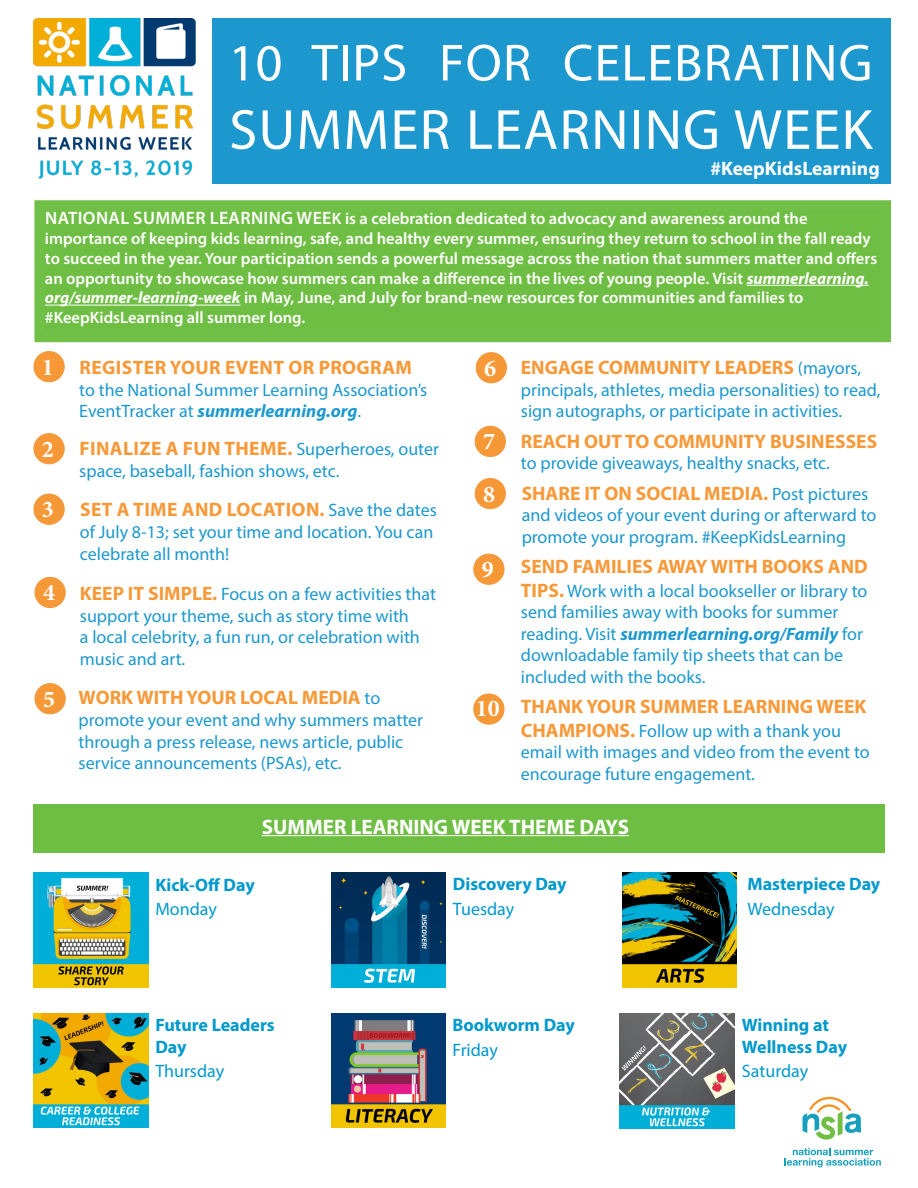
<style>
.page{position:relative;width:918px;height:1188px;background:#fff}
.page>*{position:absolute;margin:0;border:0;box-sizing:border-box;transform-origin:0 0}
.t1{font:57px "Myriad Pro";letter-spacing:.02em;color:#fff}
.t2{font:52.5px "Myriad Pro";letter-spacing:.02em;color:#fff}
.t3{font:700 24px "Minion Pro";color:#fff}
.t4{font:700 21px "Myriad Pro";color:#fff}
.t5{font:700 19.5px "Myriad Pro";color:#f79938}
.t6{font:700 19.5px "Myriad Pro";letter-spacing:.02em;color:#f79938}
.t7{font:700 19.5px "Myriad Pro";color:#fff}
.t8{font:18px/21.6px "Myriad Pro";color:#1c98ce}
.t9{font:700 18px/21.6px "Myriad Pro";color:#0099cd}
.t10{font:18px "Myriad Pro";color:#0099cd}
.t11{font:600 16.5px/19.8px "Myriad Pro";color:#fff}
.s1{font-size:18px}
.s2{font-weight:700;font-style:italic}
.s3{color:#1c99cf}
.s4{font-weight:700;font-style:italic;color:#1c99cf}
.s5{font-weight:400;font-size:18px;color:#1c98ce}
.s6{font-weight:700;font-size:19.5px;color:#f79938}
</style>
<div class="page">
<img style="left:33px;top:19px;width:163px;height:160px">
<div style="left:212px;top:19px;width:679px;height:165px;background:#1c98ce"></div>
<svg style="left:785px;top:1148px;width:96px;height:19px"></svg>
<svg style="left:803px;top:1097px;width:58px;height:43px"></svg>
<div style="left:34px;top:352px;width:30px;height:30px;background:#f79837;border-radius:50%"></div>
<div style="left:33px;top:351px;width:32px;height:31px;border:1px solid #f19a3f;border-radius:50%"></div>
<div style="left:34px;top:434px;width:30px;height:30px;background:#f79837;border-radius:50%"></div>
<div style="left:33px;top:433px;width:32px;height:31px;border:1px solid #f19a3f;border-radius:50%"></div>
<div style="left:35px;top:577px;width:30px;height:31px;background:#f79837;border-radius:50%"></div>
<div style="left:34px;top:577px;width:32px;height:31px;border:1px solid #f19a3f;border-radius:50%"></div>
<div style="left:35px;top:684px;width:30px;height:30px;background:#f79837;border-radius:50%"></div>
<div style="left:34px;top:683px;width:32px;height:31px;border:1px solid #f19a3f;border-radius:50%"></div>
<div style="left:34px;top:494px;width:30px;height:30px;background:#f79837;border-radius:50%"></div>
<div style="left:33px;top:494px;width:32px;height:31px;border:1px solid #f19a3f;border-radius:50%"></div>
<div style="left:476px;top:353px;width:30px;height:30px;background:#f79837;border-radius:50%"></div>
<div style="left:476px;top:352px;width:31px;height:31px;border:1px solid #f19a3f;border-radius:50%"></div>
<div style="left:475px;top:426px;width:30px;height:31px;background:#f79837;border-radius:50%"></div>
<div style="left:475px;top:426px;width:31px;height:31px;border:1px solid #f19a3f;border-radius:50%"></div>
<div style="left:475px;top:478px;width:30px;height:31px;background:#f79837;border-radius:50%"></div>
<div style="left:475px;top:478px;width:31px;height:31px;border:1px solid #f19a3f;border-radius:50%"></div>
<div style="left:474px;top:554px;width:30px;height:30px;background:#f79837;border-radius:50%"></div>
<div style="left:473px;top:554px;width:32px;height:31px;border:1px solid #f19a3f;border-radius:50%"></div>
<div style="left:474px;top:694px;width:30px;height:30px;background:#f79837;border-radius:50%"></div>
<div style="left:473px;top:693px;width:32px;height:32px;border:1px solid #f19a3f;border-radius:50%"></div>
<div style="left:40px;top:206px;width:846px;height:131px;background:#6fbe44"></div>
<hr style="left:747px;top:285px;width:122px;height:1px;background:#fff">
<hr style="left:45px;top:305px;width:196px;height:1px;background:#fff">
<div style="left:34px;top:200px;width:857px;height:142px;border:10px solid #70bf47"></div>
<div style="left:33px;top:804px;width:852px;height:49px;background:#6fbe44"></div>
<hr style="left:262px;top:835px;width:367px;height:1px;background:#fff">
<img style="left:33px;top:873px;width:115px;height:114px">
<img style="left:331px;top:873px;width:115px;height:114px">
<img style="left:622px;top:873px;width:115px;height:114px">
<img style="left:33px;top:1013px;width:115px;height:115px">
<img style="left:619px;top:1013px;width:115px;height:115px">
<img style="left:331px;top:1013px;width:115px;height:115px">
<p class="t2" style="left:229px;top:30px;width:645px">10 TIPS FOR CELEBRATING</p>
<p class="t1" style="left:229px;top:95px;width:645px">SUMMER LEARNING WEEK</p>
<p class="t7" style="left:710px;top:156px;width:171px">#KeepKidsLearning</p>
<p class="t11" style="left:45px;top:208px;width:834px"><span class="s1">NATIONAL SUMMER LEARNING WEE</span>K is a celebration dedicated to advocacy and awareness around the importance of keeping kids learning, safe, and healthy every summer, ensuring they return to school in the fall ready to succeed in the year. Your participation sends a powerful message across the nation that summers matter and offers an opportunity to showcase how summers can make a difference in the lives of young people. Visit <span class="s2">summerlearning. org/summer-learning-week</span> in May, June, and July for brand-new resources for communities and families to #KeepKidsLearning all summer long.</p>
<p class="t3" style="left:42px;top:350px;width:13px">1</p>
<p class="t6" style="left:80px;top:355px;width:334px">REGISTER YOUR EVENT OR PROGRAM</p>
<p class="t8" style="left:79px;top:378px;width:349px">to the National Summer Learning Association’s<br>EventTracker a<span class="s3">t</span> <span class="s4">summerlearning.org</span><span class="s3">.</span></p>
<p class="t3" style="left:42px;top:432px;width:13px">2</p>
<p class="t6" style="left:80px;top:436px;width:361px">FINALIZE A FUN THEME. <span class="s5">Superheroes, outer</span></p>
<p class="t8" style="left:79px;top:460px;width:262px">space, baseball, fashion shows, etc.</p>
<p class="t3" style="left:42px;top:493px;width:13px">3</p>
<p class="t6" style="left:80px;top:497px;width:358px">SET A TIME AND LOCATION. <span class="s5">Save the dates</span></p>
<p class="t8" style="left:80px;top:521px;width:355px">of July 8-13; set your time and location. You can celebrate all month!</p>
<p class="t3" style="left:43px;top:576px;width:14px">4</p>
<p class="t3" style="left:43px;top:682px;width:14px">5</p>
<p class="t8" style="left:80px;top:583px;width:358px"><span class="s6">KEEP IT SIMPLE.</span> Focus on a few activities that support your theme, such as story time with<br>a local celebrity, a fun run, or celebration with music and art.</p>
<p class="t5" style="left:79px;top:685px;width:303px">WORK WITH YOUR LOCAL MEDIA <span class="s5">to</span></p>
<p class="t8" style="left:79px;top:709px;width:346px">promote your event and why summers matter through a press release, news article, public service announcements (PSAs), etc.</p>
<p class="t3" style="left:484px;top:351px;width:13px">6</p>
<p class="t3" style="left:483px;top:425px;width:13px">7</p>
<p class="t3" style="left:483px;top:477px;width:13px">8</p>
<p class="t5" style="left:521px;top:355px;width:342px">ENGAGE COMMUNITY LEADERS <span class="s5">(mayors,</span></p>
<p class="t8" style="left:521px;top:379px;width:361px">principals, athletes, media personalities) to read, sign autographs, or participate in activities.</p>
<p class="t5" style="left:521px;top:428px;width:358px">REACH OUT TO COMMUNITY BUSINESSES</p>
<p class="t8" style="left:521px;top:452px;width:311px">to provide giveaways, healthy snacks, etc.</p>
<p class="t5" style="left:522px;top:480px;width:348px">SHARE IT ON SOCIAL MEDIA. <span class="s5">Post pictures</span></p>
<p class="t8" style="left:522px;top:504px;width:356px">and videos of your event during or afterward to promote your program. #KeepKidsLearning</p>
<p class="t3" style="left:482px;top:553px;width:13px">9</p>
<p class="t5" style="left:521px;top:554px;width:348px">SEND FAMILIES AWAY WITH BOOKS AND</p>
<p class="t8" style="left:521px;top:580px;width:348px"><span class="s6">TIPS.</span> Work with a local bookseller or library to send families away with books for summer reading. Vis<span class="s3">it</span> <span class="s4">summerlearning.org/Family</span> <span class="s3">f</span>or downloadable family tip sheets that can be included with the books.</p>
<p class="t3" style="left:476px;top:692px;width:25px">10</p>
<p class="t5" style="left:521px;top:694px;width:347px">THANK YOUR SUMMER LEARNING WEEK</p>
<p class="t8" style="left:521px;top:720px;width:350px"><span class="s6">CHAMPIONS.</span> Follow up with a thank you email with images and video from the event to encourage future engagement.</p>
<p class="t4" style="left:262px;top:813px;width:369px">SUMMER LEARNING WEEK THEME DAYS</p>
<p class="t9" style="left:155px;top:873px;width:101px">Kick-Off Day</p>
<p class="t10" style="left:155px;top:898px;width:63px">Monday</p>
<p class="t9" style="left:453px;top:873px;width:115px">Discovery Day</p>
<p class="t10" style="left:453px;top:898px;width:63px">Tuesday</p>
<p class="t9" style="left:747px;top:873px;width:134px">Masterpiece Day</p>
<p class="t10" style="left:747px;top:898px;width:89px">Wednesday</p>
<p class="t9" style="left:155px;top:1014px;width:121px">Future Leaders<br>Day</p>
<p class="t10" style="left:155px;top:1060px;width:70px">Thursday</p>
<p class="t9" style="left:452px;top:1014px;width:124px">Bookworm Day</p>
<p class="t10" style="left:452px;top:1039px;width:47px">Friday</p>
<p class="t9" style="left:742px;top:1014px;width:107px">Winning at<br>Wellness Day</p>
<p class="t10" style="left:742px;top:1060px;width:68px">Saturday</p>
</div>
